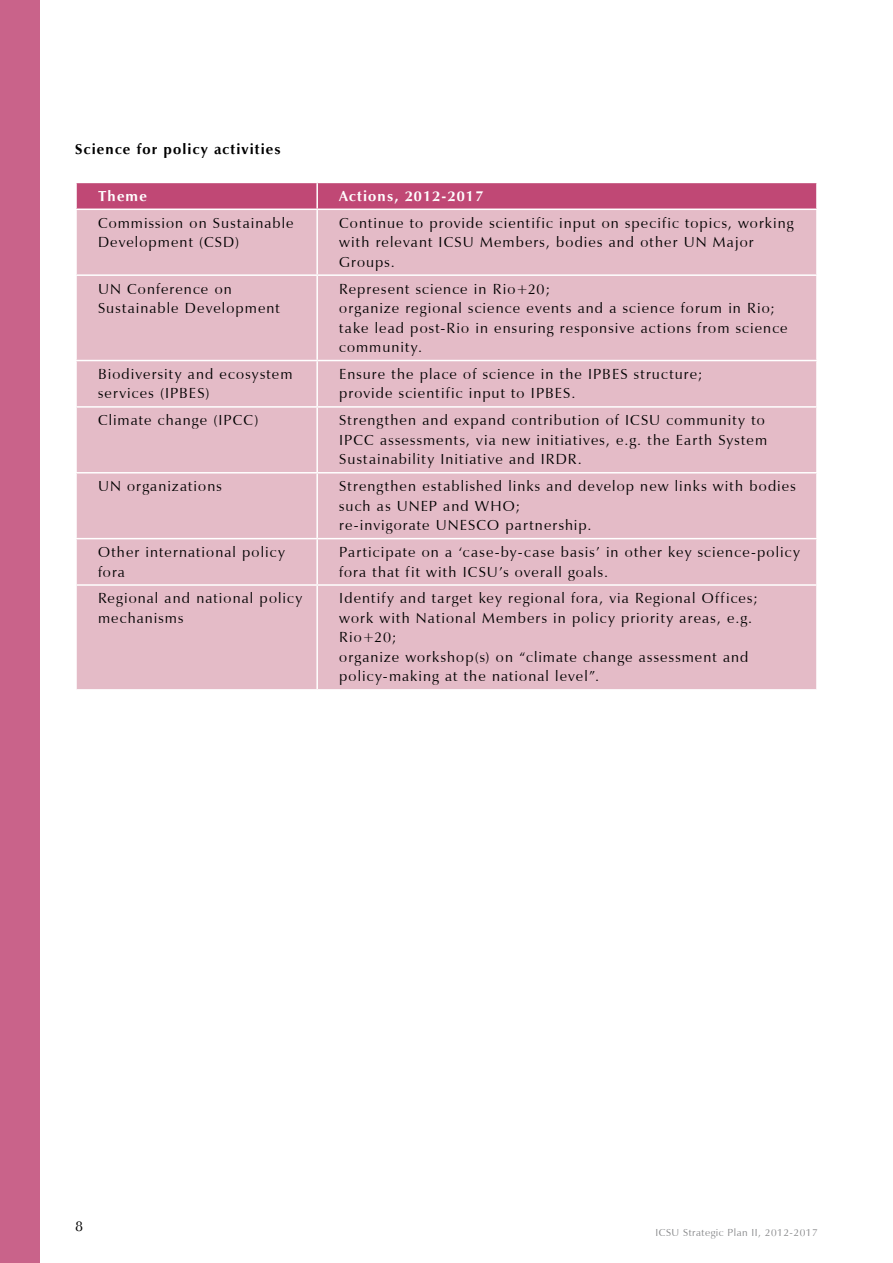
<style>
.page{position:relative;width:893px;height:1263px;background:#fff}
.page>*{position:absolute;margin:0;border:0;box-sizing:border-box;transform-origin:0 0}
.t1{font:15px/19.5px "Vera Humana 95";letter-spacing:.075em;color:#000}
.t2{font:700 15px "Vera Humana 95";letter-spacing:.075em;color:#000}
.t3{font:700 15px "Vera Humana 95";letter-spacing:.075em;color:#fff}
.t4{font:10.5px "Vera Humana 95";letter-spacing:.05em;color:#87888a}
</style>
<div class="page">
<div style="left:0;top:0;width:40px;height:1263px;background:#c9638a"></div>
<svg style="left:77px;top:183px;width:739px;height:26px;background:#c14c78"></svg>
<div style="left:77px;top:210px;width:739px;height:479px;background:#e4bbc7"></div>
<hr style="left:316px;top:183px;width:2px;height:26px;background:#fff">
<hr style="left:316px;top:210px;width:2px;height:64px;background:#fff">
<hr style="left:75px;top:274px;width:242px;height:2px;background:#fff">
<hr style="left:317px;top:274px;width:501px;height:2px;background:#fff">
<hr style="left:316px;top:276px;width:2px;height:84px;background:#fff">
<hr style="left:75px;top:360px;width:242px;height:1px;background:#fff">
<hr style="left:317px;top:360px;width:501px;height:1px;background:#fff">
<hr style="left:316px;top:361px;width:2px;height:45px;background:#fff">
<hr style="left:75px;top:406px;width:242px;height:2px;background:#fff">
<hr style="left:317px;top:406px;width:501px;height:2px;background:#fff">
<hr style="left:316px;top:408px;width:2px;height:64px;background:#fff">
<hr style="left:75px;top:472px;width:242px;height:1px;background:#fff">
<hr style="left:317px;top:472px;width:501px;height:1px;background:#fff">
<hr style="left:316px;top:473px;width:2px;height:65px;background:#fff">
<hr style="left:75px;top:538px;width:242px;height:1px;background:#fff">
<hr style="left:317px;top:538px;width:501px;height:1px;background:#fff">
<hr style="left:316px;top:539px;width:2px;height:45px;background:#fff">
<hr style="left:75px;top:584px;width:242px;height:2px;background:#fff">
<hr style="left:317px;top:584px;width:501px;height:2px;background:#fff">
<hr style="left:316px;top:586px;width:2px;height:103px;background:#fff">
<p class="t2" style="left:75px;top:140px;width:207px">Science for policy activities</p>
<p class="t3" style="left:98px;top:187px;width:50px">Theme</p>
<p class="t3" style="left:339px;top:187px;width:145px">Actions, 2012-2017</p>
<p class="t1" style="left:98px;top:213px;width:197px">Commission on Sustainable<br>Development (CSD)</p>
<p class="t1" style="left:339px;top:213px;width:456px">Continue to provide scientific input on specific topics, working with relevant ICSU Members, bodies and other UN Major<br>Groups.</p>
<p class="t1" style="left:98px;top:279px;width:183px">UN Conference on<br>Sustainable Development</p>
<p class="t1" style="left:339px;top:279px;width:450px">Represent science in Rio+20;<br>organize regional science events and a science forum in Rio; take lead post-Rio in ensuring responsive actions from science community.</p>
<p class="t1" style="left:98px;top:364px;width:196px">Biodiversity and ecosystem services (IPBES)</p>
<p class="t1" style="left:339px;top:364px;width:365px">Ensure the place of science in the IPBES structure; provide scientific input to IPBES.</p>
<p class="t1" style="left:98px;top:410px;width:162px">Climate change (IPCC)</p>
<p class="t1" style="left:339px;top:410px;width:429px">Strengthen and expand contribution of ICSU community to<br>IPCC assessments, via new initiatives, e.g. the Earth System<br>Sustainability Initiative and IRDR.</p>
<p class="t1" style="left:98px;top:476px;width:125px">UN organizations</p>
<p class="t1" style="left:339px;top:476px;width:458px">Strengthen established links and develop new links with bodies such as UNEP and WHO;<br>re-invigorate UNESCO partnership.</p>
<p class="t1" style="left:98px;top:542px;width:188px">Other international policy fora</p>
<p class="t1" style="left:339px;top:542px;width:462px">Participate on a ‘case-by-case basis’ in other key science-policy fora that fit with ICSU’s overall goals.</p>
<p class="t1" style="left:98px;top:589px;width:206px">Regional and national policy mechanisms</p>
<p class="t1" style="left:339px;top:589px;width:420px">Identify and target key regional fora, via Regional Offices; work with National Members in policy priority areas, e.g.<br>Rio+20;<br>organize workshop(s) on “climate change assessment and policy-making at the national level”.</p>
<p class="t1" style="left:75px;top:1216px;width:10px">8</p>
<p class="t4" style="left:655px;top:1226px;width:164px">ICSU Strategic Plan II, 2012-2017</p>
</div>
